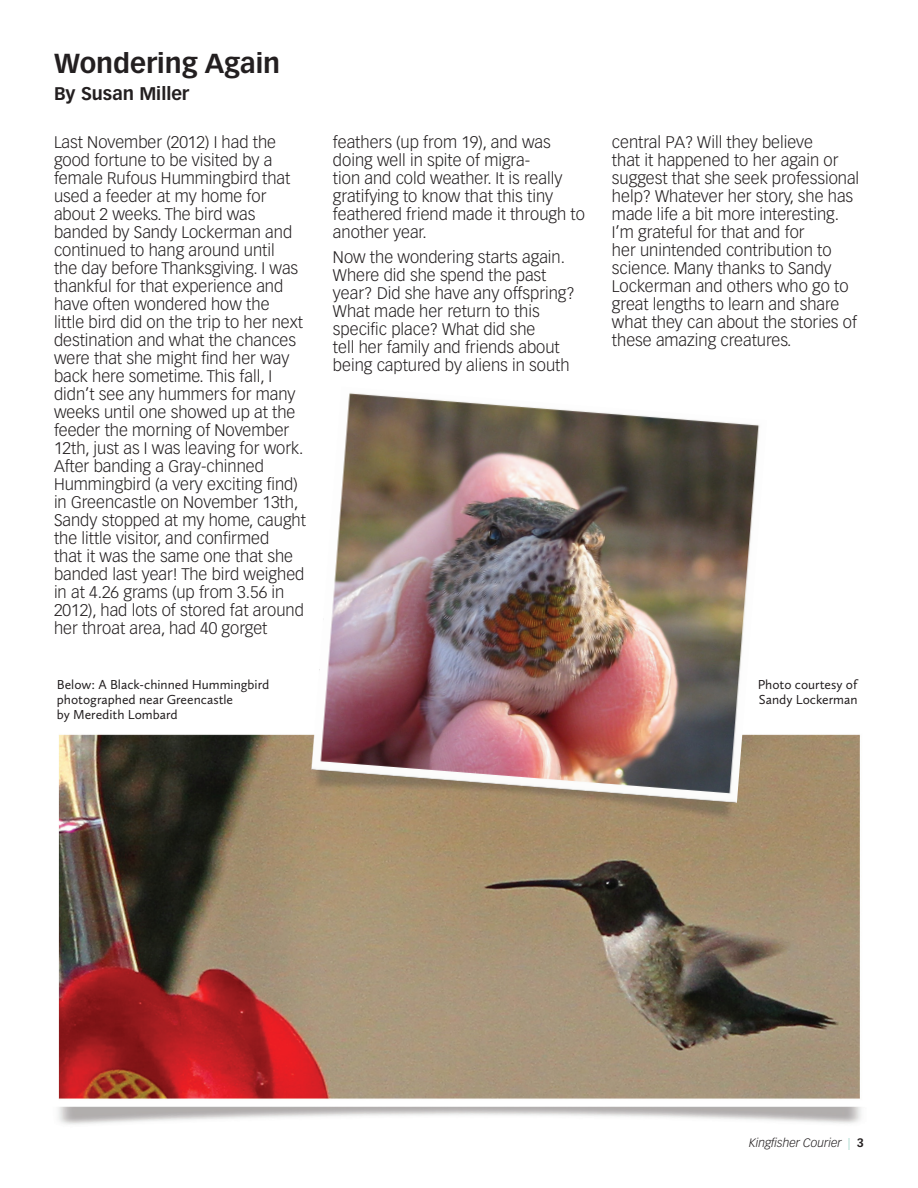
<style>
.page{position:relative;width:918px;height:1188px;background:#fff}
.page>*{position:absolute;margin:0;border:0;box-sizing:border-box;transform-origin:0 0}
.t1{font:700 27px "Vectora LT Std";color:#231f20}
.t2{font:700 18px "Vectora LT Std";color:#231f20}
.t3{font:300 16.5px/18px "Vectora LT Std";color:#231f20}
.t4{font:13.5px/15px "Calluna Sans";color:#231f20}
.t5{font:italic 300 12px "Vectora LT Std";color:#231f20}
.s1{font-style:normal;color:#8ecec2}
.s2{font-weight:700;font-style:normal}
</style>
<div class="page">
<img style="left:58px;top:734px;width:804px;height:391px">
<img style="left:309px;top:393px;width:458px;height:438px">
<h1 class="t1" style="left:54px;top:47px;width:228px">Wondering Again</h1>
<p class="t2" style="left:54px;top:83px;width:137px">By Susan Miller</p>
<p class="t3" style="left:54px;top:133px;width:253px">Last November (2012) I had the good fortune to be visited by a female Rufous Hummingbird that used a feeder at my home for about 2 weeks. The bird was banded by Sandy Lockerman and continued to hang around until<br>the day before Thanksgiving. I was thankful for that experience and have often wondered how the<br>little bird did on the trip to her next destination and what the chances were that she might find her way back here sometime. This fall, I didn’t see any hummers for many weeks until one showed up at the feeder the morning of November<br>12th, just as I was leaving for work.<br>After banding a Gray-chinned<br>Hummingbird (a very exciting find) in Greencastle on November 13th,<br>Sandy stopped at my home, caught the little visitor, and confirmed<br>that it was the same one that she banded last year! The bird weighed in at 4.26 grams (up from 3.56 in<br>2012), had lots of stored fat around her throat area, had 40 gorget</p>
<p class="t3" style="left:333px;top:133px;width:254px">feathers (up from 19), and was doing well in spite of migra-<br>tion and cold weather. It is really gratifying to know that this tiny feathered friend made it through to another year.</p>
<p class="t3" style="left:333px;top:248px;width:244px">Now the wondering starts again.<br>Where did she spend the past year? Did she have any offspring?<br>What made her return to this specific place? What did she<br>tell her family and friends about being captured by aliens in south</p>
<p class="t4" style="left:57px;top:677px;width:214px">Below: A Black-chinned Hummingbird photographed near Greencastle<br>by Meredith Lombard</p>
<p class="t3" style="left:612px;top:133px;width:249px">central PA? Will they believe<br>that it happened to her again or suggest that she seek professional help? Whatever her story, she has made life a bit more interesting.<br>I’m grateful for that and for<br>her unintended contribution to science. Many thanks to Sandy<br>Lockerman and others who go to great lengths to learn and share what they can about the stories of these amazing creatures.</p>
<p class="t4" style="left:758px;top:677px;width:101px">Photo courtesy of<br>Sandy Lockerman</p>
<p class="t5" style="left:749px;top:1136px;width:116px">Kingfisher Courier <span class="s1">|</span> <span class="s2">3</span></p>
</div>
